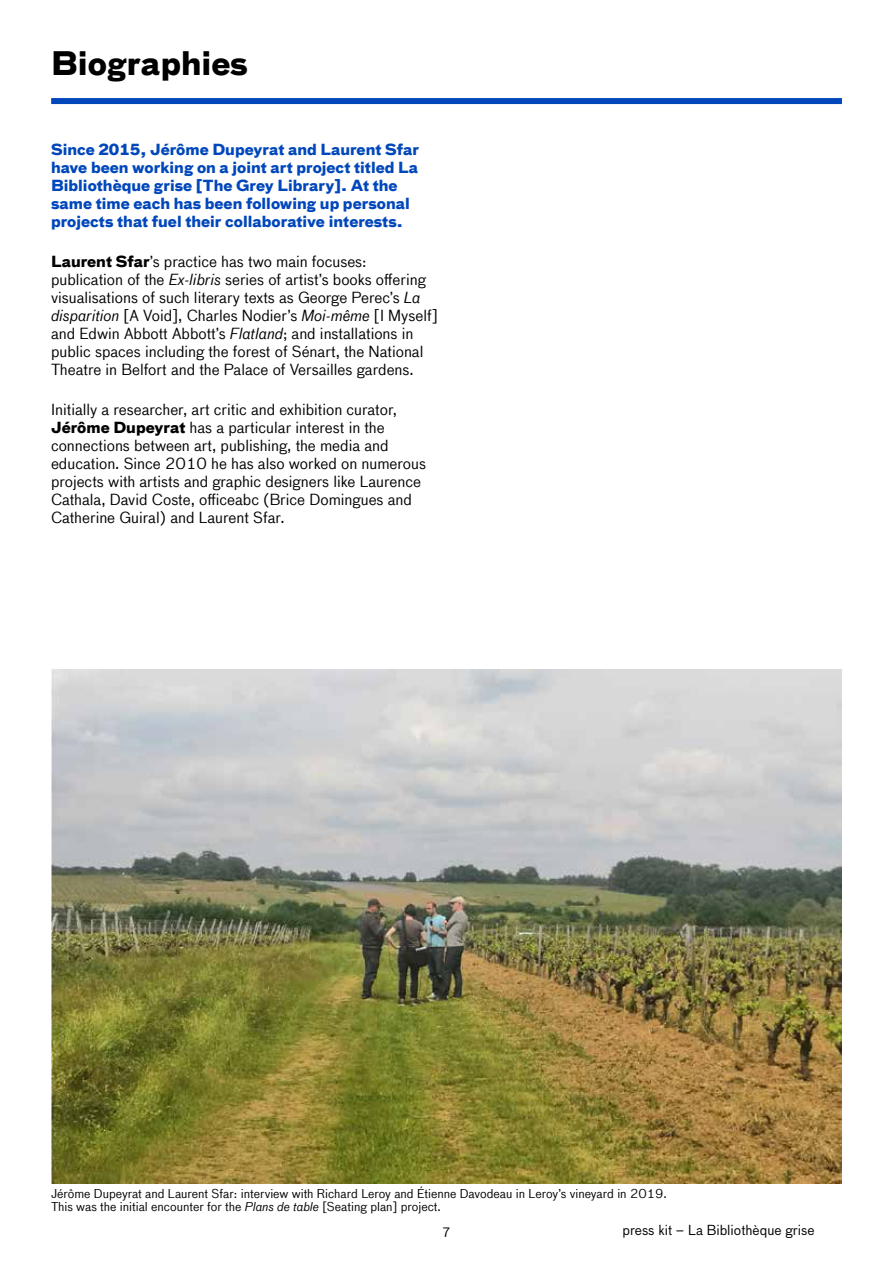
<style>
.page{position:relative;width:893px;height:1263px;background:#fff}
.page>*{position:absolute;margin:0;border:0;box-sizing:border-box;transform-origin:0 0}
.t1{font:700 31.5px "Bau";color:#000}
.t2{font:15px/18px "Bau Offc";color:#000}
.t3{font:700 15px/18px "Bau Offc";color:#0047bb}
.t4{font:13.5px "Bau";color:#000}
.t5{font:12px/12.9px "Bau Offc";color:#000}
.s1{font-weight:700}
.s2{font-style:italic}
</style>
<div class="page">
<div style="left:51px;top:98px;width:791px;height:6px;background:#0047bb"></div>
<img style="left:51px;top:670px;width:791px;height:513px">
<h1 class="t1" style="left:51px;top:42px;width:198px">Biographies</h1>
<p class="t3" style="left:51px;top:140px;width:370px">Since 2015, Jérôme Dupeyrat and Laurent Sfar have been working on a joint art project titled La Bibliothèque grise [The Grey Library]. At the same time each has been following up personal projects that fuel their collaborative interests.</p>
<p class="t2" style="left:51px;top:253px;width:388px"><span class="s1">Laurent Sfar</span>’s practice has two main focuses: publication of the <span class="s2">Ex-libris</span> series of artist’s books offering visualisations of such literary texts as George Perec’s <span class="s2">La disparition</span> [A Void], Charles Nodier’s <span class="s2">Moi-même</span> [I Myself] and Edwin Abbott Abbott’s <span class="s2">Flatland</span>; and installations in public spaces including the forest of Sénart, the National Theatre in Belfort and the Palace of Versailles gardens.</p>
<p class="t2" style="left:51px;top:401px;width:376px">Initially a researcher, art critic and exhibition curator, <span class="s1">Jérôme Dupeyrat</span> has a particular interest in the connections between art, publishing, the media and education. Since 2010 he has also worked on numerous projects with artists and graphic designers like Laurence Cathala, David Coste, officeabc (Brice Domingues and Catherine Guiral) and Laurent Sfar.</p>
<p class="t5" style="left:51px;top:1187px;width:617px">Jérôme Dupeyrat and Laurent Sfar: interview with Richard Leroy and Étienne Davodeau in Leroy’s vineyard in 2019.<br>This was the initial encounter for the <span class="s2">Plans de table</span> [Seating plan] project.</p>
<p class="t4" style="left:443px;top:1222px;width:9px">7</p>
<p class="t4" style="left:622px;top:1222px;width:193px">press kit – La Bibliothèque grise</p>
</div>
